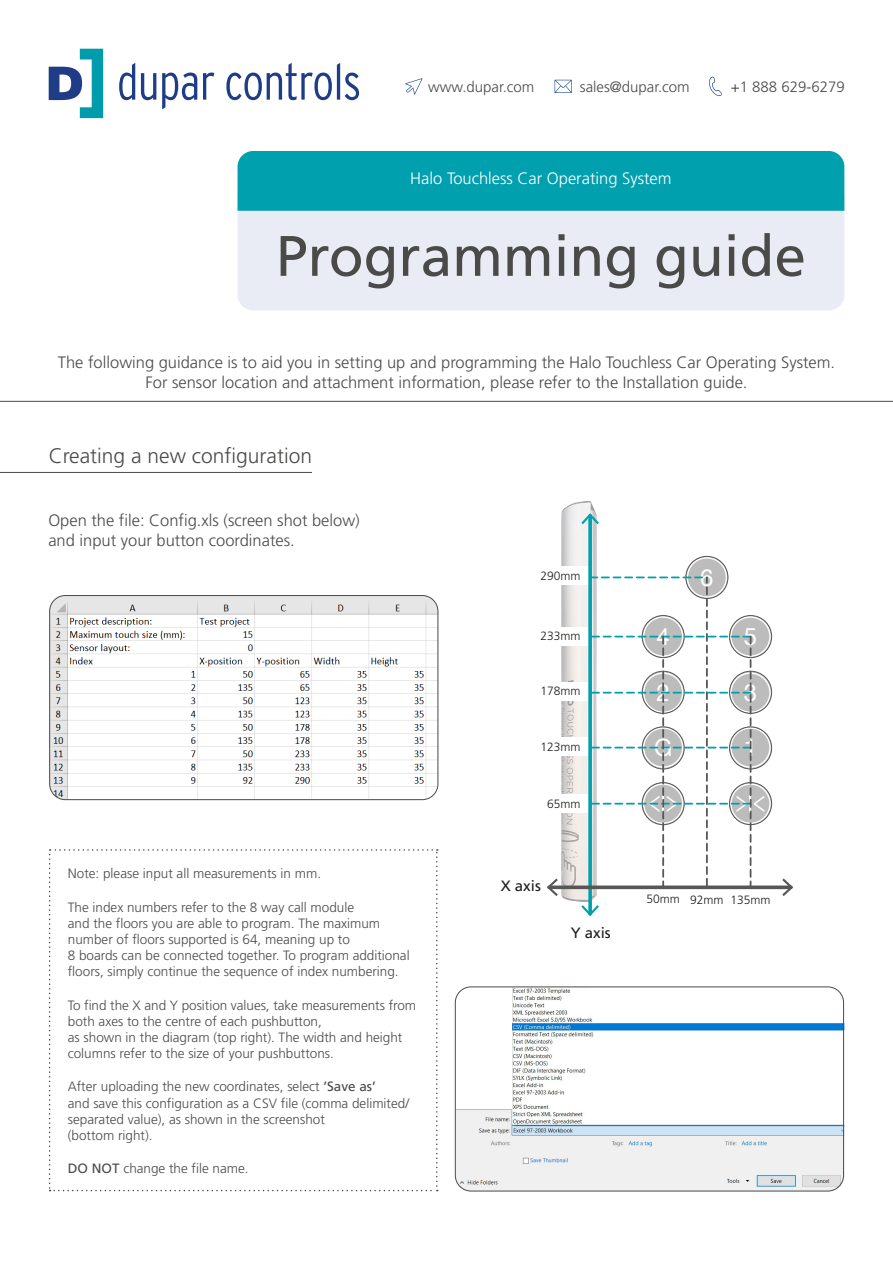
<style>
.page{position:relative;width:893px;height:1263px;background:#fff}
.page>*{position:absolute;margin:0;border:0;box-sizing:border-box;transform-origin:0 0}
.t1{font:57px "Frutiger LT 55 Rm";color:#4a4a49}
.t2{font:23.85px "Helvetica Neue";color:#fff}
.t3{font:21px "Frutiger LT 45 Lt";color:#4a4a49}
.t4{font:16.5px/19.8px "Frutiger LT 45 Lt";color:#4a4a49;text-align:center}
.t5{font:16.5px "Frutiger LT 45 Lt";color:#fff}
.t6{font:15px "Frutiger LT 45 Lt";color:#4a4a49}
.t7{font:15px "Frutiger LT 55 Rm";color:#1d1d1b}
.t8{font:13.5px/16.2px "Frutiger LT 45 Lt";color:#4a4a49}
.t9{font:12px "Frutiger LT 45 Lt";color:#1d1d1b}
.s1{font-family:"Frutiger LT 55 Rm"}
</style>
<div class="page">
<div style="left:238px;top:181px;width:606px;height:129px;background:#eaecf5;border-radius:16px"></div>
<div style="left:238px;top:151px;width:606px;height:60px;background:#00a0af"></div>
<hr style="left:0;top:472px;width:312px;height:1px;background:#4a4a49">
<hr style="left:0;top:401px;width:893px;height:1px;background:#4a4a49">
<svg style="left:49px;top:849px;width:389px;height:342px"></svg>
<svg style="left:730px;top:616px;width:41px;height:41px"></svg>
<div style="left:729px;top:615px;width:42px;height:43px;border:1px solid #575756;border-radius:50%"></div>
<div style="left:732px;top:618px;width:37px;height:37px;background:#bcbcbc;border-radius:50%"></div>
<svg style="left:686px;top:557px;width:42px;height:41px"></svg>
<div style="left:686px;top:556px;width:42px;height:42px;border:1px solid #575756;border-radius:50%"></div>
<div style="left:688px;top:559px;width:38px;height:37px;background:#bcbcbc;border-radius:50%"></div>
<svg style="left:730px;top:672px;width:41px;height:41px"></svg>
<div style="left:729px;top:672px;width:42px;height:42px;border:1px solid #575756;border-radius:50%"></div>
<div style="left:732px;top:674px;width:37px;height:37px;background:#bcbcbc;border-radius:50%"></div>
<svg style="left:730px;top:727px;width:41px;height:41px"></svg>
<div style="left:729px;top:726px;width:42px;height:43px;border:1px solid #575756;border-radius:50%"></div>
<div style="left:732px;top:729px;width:37px;height:37px;background:#bcbcbc;border-radius:50%"></div>
<svg style="left:730px;top:783px;width:41px;height:41px"></svg>
<div style="left:729px;top:782px;width:42px;height:43px;border:1px solid #575756;border-radius:50%"></div>
<svg style="left:732px;top:785px;width:37px;height:37px"></svg>
<img style="left:561px;top:502px;width:35px;height:400px">
<div style="left:547px;top:566px;width:41px;height:19px;background:#fff"></div>
<div style="left:547px;top:627px;width:41px;height:19px;background:#fff"></div>
<div style="left:547px;top:682px;width:41px;height:19px;background:#fff"></div>
<div style="left:547px;top:737px;width:41px;height:19px;background:#fff"></div>
<div style="left:547px;top:794px;width:41px;height:19px;background:#fff"></div>
<div style="left:685px;top:556px;width:43px;height:43px;border:1px solid #575756;border-radius:50%"></div>
<div style="left:729px;top:615px;width:43px;height:43px;border:1px solid #575756;border-radius:50%"></div>
<div style="left:729px;top:671px;width:43px;height:43px;border:1px solid #575756;border-radius:50%"></div>
<div style="left:729px;top:726px;width:43px;height:43px;border:1px solid #575756;border-radius:50%"></div>
<div style="left:729px;top:782px;width:43px;height:43px;border:1px solid #575756;border-radius:50%"></div>
<svg style="left:588px;top:524px;width:4px;height:381px"></svg>
<svg style="left:581px;top:905px;width:18px;height:11px"></svg>
<svg style="left:581px;top:513px;width:18px;height:11px"></svg>
<hr style="left:549px;top:885px;width:242px;height:4px;background:#575756">
<svg style="left:547px;top:878px;width:11px;height:18px"></svg>
<svg style="left:782px;top:878px;width:11px;height:18px"></svg>
<svg style="left:590px;top:576px;width:174px;height:310px"></svg>
<img style="left:49px;top:595px;width:389px;height:205px">
<div style="left:49px;top:595px;width:389px;height:205px;border:1px solid #4b4a49;border-radius:16px"></div>
<img style="left:455px;top:987px;width:389px;height:204px">
<div style="left:455px;top:987px;width:389px;height:204px;border:1px solid #4b4a49;border-radius:16px"></div>
<svg style="left:405px;top:78px;width:17px;height:17px"></svg>
<svg style="left:555px;top:80px;width:17px;height:13px"></svg>
<svg style="left:709px;top:77px;width:13px;height:19px"></svg>
<svg style="left:49px;top:49px;width:54px;height:69px"></svg>
<svg style="left:119px;top:63px;width:16px;height:37px"></svg>
<svg style="left:141px;top:73px;width:15px;height:27px"></svg>
<svg style="left:162px;top:73px;width:35px;height:36px"></svg>
<svg style="left:203px;top:73px;width:11px;height:27px"></svg>
<svg style="left:226px;top:63px;width:133px;height:37px"></svg>
<p class="t6" style="left:428px;top:78px;width:108px">www.dupar.com</p>
<p class="t6" style="left:580px;top:78px;width:111px">sales@dupar.com</p>
<p class="t6" style="left:731px;top:78px;width:116px">+1 888 629-6279</p>
<p class="t5" style="left:410px;top:169px;width:263px">Halo Touchless Car Operating System</p>
<h1 class="t1" style="left:276px;top:223px;width:532px">Programming guide</h1>
<p class="t4" style="left:58px;top:352px;width:779px">The following guidance is to aid you in setting up and programming the Halo Touchless Car Operating System.<br>For sensor location and attachment information, please refer to the Installation guide.</p>
<h3 class="t3" style="left:49px;top:443px;width:265px">Creating a new configuration</h3>
<p class="t4" style="left:48px;top:511px;width:313px;text-align:left">Open the file: Config.xls (screen shot below) and input your button coordinates.</p>
<p class="t8" style="left:68px;top:866px;width:255px">Note: please input all measurements in mm.</p>
<p class="t8" style="left:68px;top:899px;width:343px">The index numbers refer to the 8 way call module<br>and the floors you are able to program. The maximum number of floors supported is 64, meaning up to<br>8 boards can be connected together. To program additional floors, simply continue the sequence of index numbering.</p>
<p class="t8" style="left:68px;top:997px;width:350px">To find the X and Y position values, take measurements from both axes to the centre of each pushbutton,<br>as shown in the diagram (top right). The width and height columns refer to the size of your pushbuttons.</p>
<p class="t8" style="left:68px;top:1079px;width:343px">After uploading the new coordinates, select <span class="s1">’Save as’<br></span>and save this configuration as a CSV file (comma delimited/ separated value), as shown in the screenshot<br>(bottom right).</p>
<p class="t8" style="left:68px;top:1160px;width:182px"><span class="s1">DO NOT</span> change the file name.</p>
<p class="t9" style="left:540px;top:569px;width:42px">290mm</p>
<p class="t9" style="left:540px;top:629px;width:42px">233mm</p>
<p class="t9" style="left:540px;top:684px;width:42px">178mm</p>
<p class="t9" style="left:540px;top:740px;width:42px">123mm</p>
<p class="t9" style="left:547px;top:797px;width:35px">65mm</p>
<p class="t7" style="left:501px;top:877px;width:42px">X axis</p>
<p class="t7" style="left:571px;top:924px;width:42px">Y axis</p>
<h2 class="t2" style="left:656px;top:619px;width:15px">4</h2>
<h2 class="t2" style="left:656px;top:675px;width:15px">2</h2>
<h2 class="t2" style="left:654px;top:730px;width:20px">G</h2>
<h2 class="t2" style="left:700px;top:560px;width:15px">6</h2>
<h2 class="t2" style="left:744px;top:619px;width:15px">5</h2>
<h2 class="t2" style="left:744px;top:675px;width:15px">3</h2>
<h2 class="t2" style="left:744px;top:730px;width:15px">1</h2>
<p class="t9" style="left:646px;top:892px;width:35px">50mm</p>
<p class="t9" style="left:690px;top:893px;width:82px">92mm 135mm</p>
</div>
